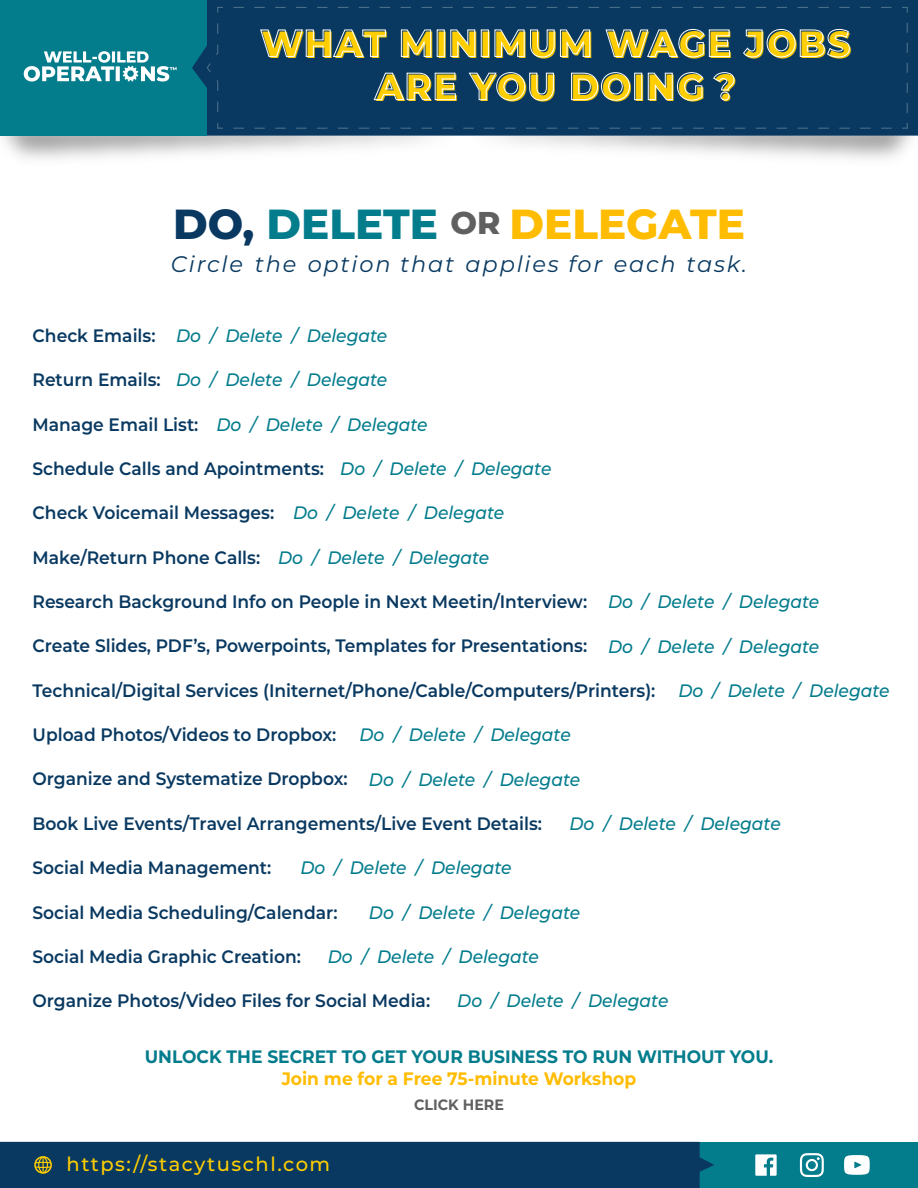
<style>
.page{position:relative;width:918px;height:1188px;background:#fff}
.page>*{position:absolute;margin:0;border:0;box-sizing:border-box;transform-origin:0 0}
.t1{font:800 42px "Montserrat";color:#ffbc00}
.t2{font:800 37.8px/43.2px "Montserrat";letter-spacing:.04em;color:#ffce00;text-align:center;scale:.95 1}
.t3{font:italic 22.5px "Montserrat";letter-spacing:.08em;color:#093961}
.t4{font:500 19.5px "Montserrat";letter-spacing:.08em;color:#ffce00}
.t5{font:600 18px "Montserrat";color:#093961;scale:.95 1}
.t6{font:italic 500 18px "Montserrat";color:#037c8c;scale:.95 1}
.t7{font:700 18px "Montserrat";color:#037c8c;scale:.95 1}
.t8{font:700 18px "Montserrat";color:#ffbc00;scale:.95 1}
.t9{font:700 15px "Montserrat";color:#606060;scale:.95 1}
.s1{color:#093961}
.s2{color:#037c8c}
.s3{font-size:31.5px;color:#606060}
.s4{font-weight:600;font-style:normal;color:#093961}
</style>
<div class="page">
<div style="left:0;top:0;width:207px;height:136px;background:#037c8c"></div>
<div style="left:192px;top:0;width:726px;height:136px;background:#093961"></div>
<svg style="left:217px;top:122px;width:675px;height:7px;background:#0e3d64"></svg>
<svg style="left:206px;top:62px;width:13px;height:51px"></svg>
<svg style="left:215px;top:6px;width:9px;height:50px"></svg>
<div style="left:233px;top:6px;width:675px;height:8px;background:#093961"></div>
<svg style="left:901px;top:23px;width:7px;height:106px"></svg>
<svg style="left:260px;top:29px;width:126px;height:28px;background:#30587a"></svg>
<svg style="left:401px;top:29px;width:30px;height:28px"></svg>
<div style="left:437px;top:30px;width:8px;height:27px;border:1px solid #fff"></div>
<svg style="left:450px;top:29px;width:26px;height:28px"></svg>
<div style="left:481px;top:30px;width:8px;height:27px;border:1px solid #fff"></div>
<svg style="left:494px;top:29px;width:96px;height:29px;background:#325a7b"></svg>
<svg style="left:605px;top:29px;width:125px;height:29px;background:#31597a"></svg>
<svg style="left:743px;top:29px;width:107px;height:29px;background:#31597b"></svg>
<svg style="left:373px;top:72px;width:83px;height:29px;background:#325a7b"></svg>
<svg style="left:468px;top:72px;width:86px;height:29px;background:#2d5678"></svg>
<svg style="left:571px;top:72px;width:59px;height:29px;background:#30587a"></svg>
<div style="left:634px;top:73px;width:8px;height:27px;border:1px solid #fff"></div>
<svg style="left:648px;top:72px;width:56px;height:29px;background:#325a7b"></svg>
<svg style="left:713px;top:72px;width:22px;height:29px"></svg>
<div style="left:696px;top:1142px;width:222px;height:46px;background:#037c8c"></div>
<svg style="left:755px;top:1154px;width:22px;height:22px"></svg>
<svg style="left:844px;top:1155px;width:26px;height:20px"></svg>
<svg style="left:800px;top:1153px;width:24px;height:24px"></svg>
<div style="left:0;top:1142px;width:714px;height:46px;background:#093961"></div>
<img style="left:24px;top:51px;width:152px;height:31px">
<h2 class="t2" style="left:262px;top:21px;width:623px">WHAT MINIMUM WAGE JOBS<br>ARE YOU DOING ?</h2>
<h1 class="t1" style="left:173px;top:193px;width:573px"><span class="s1">DO,</span> <span class="s2">DELETE</span> <span class="s3">OR</span> DELEGATE</h1>
<p class="t3" style="left:171px;top:249px;width:578px">Circle the option that applies for each task.</p>
<p class="t6" style="left:33px;top:323px;width:375px"><span class="s4">Check Emails:</span> Do / Delete / Delegate</p>
<p class="t6" style="left:176px;top:367px;width:224px">Do / Delete / Delegate</p>
<p class="t6" style="left:216px;top:412px;width:224px">Do / Delete / Delegate</p>
<p class="t6" style="left:340px;top:456px;width:224px">Do / Delete / Delegate</p>
<p class="t6" style="left:293px;top:501px;width:224px">Do / Delete / Delegate</p>
<p class="t6" style="left:278px;top:545px;width:224px">Do / Delete / Delegate</p>
<p class="t5" style="left:33px;top:367px;width:137px">Return Emails:</p>
<p class="t5" style="left:33px;top:412px;width:176px">Manage Email List:</p>
<p class="t5" style="left:33px;top:456px;width:309px">Schedule Calls and Apointments:</p>
<p class="t5" style="left:33px;top:500px;width:256px">Check Voicemail Messages:</p>
<p class="t5" style="left:33px;top:545px;width:241px">Make/Return Phone Calls:</p>
<p class="t5" style="left:33px;top:589px;width:585px">Research Background Info on People in Next Meetin/Interview:</p>
<p class="t5" style="left:33px;top:633px;width:585px">Create Slides, PDF’s, Powerpoints, Templates for Presentations:</p>
<p class="t5" style="left:33px;top:678px;width:657px">Technical/Digital Services (Initernet/Phone/Cable/Computers/Printers):</p>
<p class="t5" style="left:33px;top:722px;width:321px">Upload Photos/Videos to Dropbox:</p>
<p class="t5" style="left:33px;top:766px;width:333px">Organize and Systematize Dropbox:</p>
<p class="t5" style="left:33px;top:811px;width:538px">Book Live Events/Travel Arrangements/Live Event Details:</p>
<p class="t5" style="left:33px;top:855px;width:253px">Social Media Management:</p>
<p class="t5" style="left:33px;top:899px;width:323px">Social Media Scheduling/Calendar:</p>
<p class="t5" style="left:33px;top:944px;width:284px">Social Media Graphic Creation:</p>
<p class="t6" style="left:608px;top:589px;width:224px">Do / Delete / Delegate</p>
<p class="t6" style="left:608px;top:634px;width:224px">Do / Delete / Delegate</p>
<p class="t6" style="left:678px;top:678px;width:224px">Do / Delete / Delegate</p>
<p class="t6" style="left:360px;top:722px;width:224px">Do / Delete / Delegate</p>
<p class="t6" style="left:369px;top:767px;width:224px">Do / Delete / Delegate</p>
<p class="t6" style="left:570px;top:811px;width:224px">Do / Delete / Delegate</p>
<p class="t6" style="left:300px;top:855px;width:224px">Do / Delete / Delegate</p>
<p class="t6" style="left:369px;top:900px;width:224px">Do / Delete / Delegate</p>
<p class="t6" style="left:328px;top:944px;width:224px">Do / Delete / Delegate</p>
<p class="t6" style="left:457px;top:988px;width:224px">Do / Delete / Delegate</p>
<p class="t5" style="left:33px;top:988px;width:420px">Organize Photos/Video Files for Social Media:</p>
<p class="t7" style="left:145px;top:1044px;width:663px">UNLOCK THE SECRET TO GET YOUR BUSINESS TO RUN WITHOUT YOU.</p>
<p class="t8" style="left:282px;top:1065px;width:375px">Join me for a Free 75-minute Workshop</p>
<p class="t4" style="left:67px;top:1150px;width:265px">https://stacytuschl.com</p>
<p class="t9" style="left:414px;top:1094px;width:96px">CLICK HERE</p>
</div>
